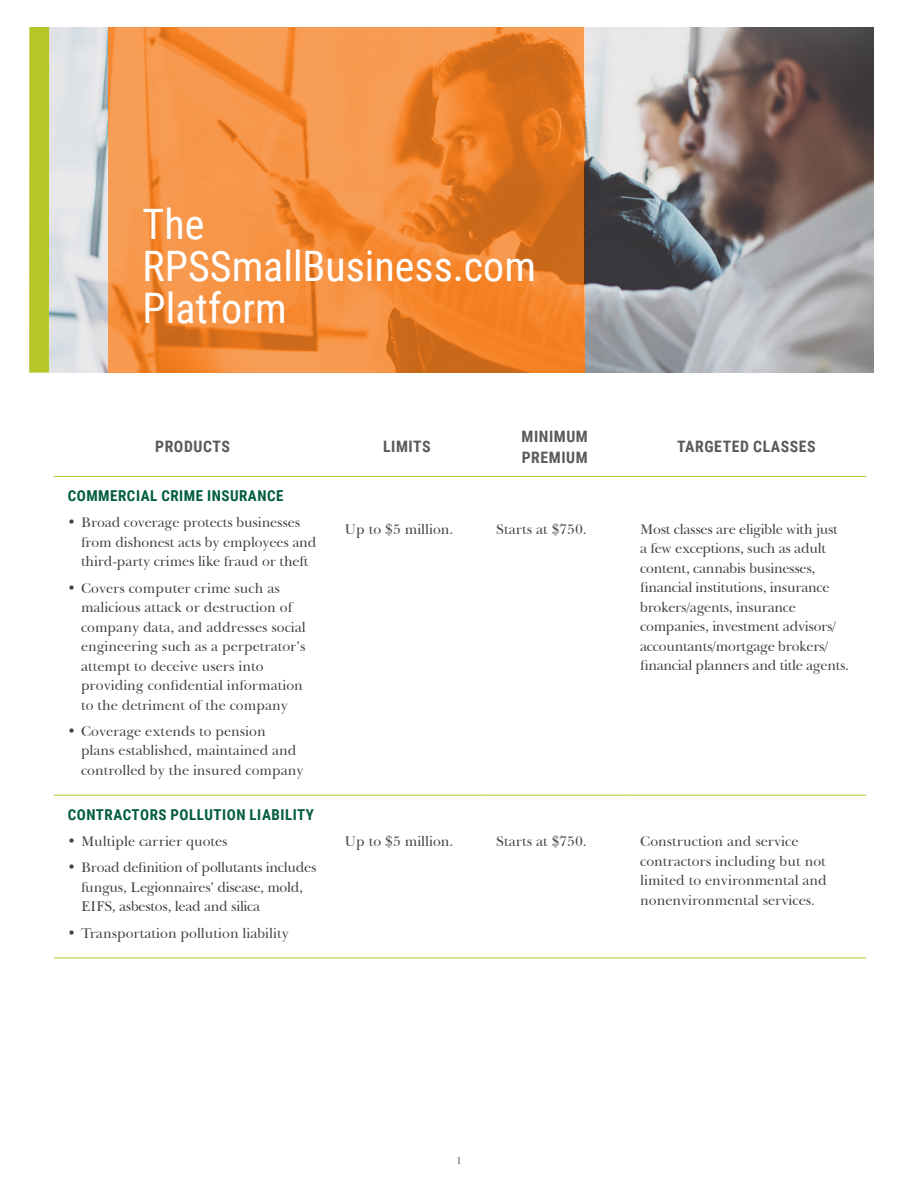
<style>
.page{position:relative;width:918px;height:1188px;background:#fff}
.page>*{position:absolute;margin:0;border:0;box-sizing:border-box;transform-origin:0 0}
.t1{font:42px/42px "Roboto Condensed";color:#fff}
.table_subheader{font:700 15.75px/21px "Roboto Condensed";letter-spacing:.035em;color:#58595b}
.SubHeader_2{font:700 15px "Roboto Condensed";letter-spacing:.035em;color:#025d3d}
.Body_Text{font:14.25px/19.5px "Baskerville BT";color:#414142}
.Body_Text-2{font:14.25px/19.5px "Baskerville BT";letter-spacing:-.02em;color:#414142}
.Body{font:10.5px "Baskerville BT";color:#58595b}
</style>
<div class="page">
<img style="left:584px;top:27px;width:290px;height:346px">
<hr style="left:54px;top:476px;width:277px;height:1px;background:#b6c527">
<hr style="left:331px;top:476px;width:152px;height:1px;background:#b6c527">
<hr style="left:483px;top:476px;width:144px;height:1px;background:#b6c527">
<hr style="left:627px;top:476px;width:239px;height:1px;background:#b6c527">
<hr style="left:54px;top:795px;width:277px;height:1px;background:#b6c527">
<hr style="left:331px;top:795px;width:152px;height:1px;background:#b6c527">
<hr style="left:483px;top:795px;width:144px;height:1px;background:#b6c527">
<hr style="left:627px;top:795px;width:239px;height:1px;background:#b6c527">
<hr style="left:54px;top:958px;width:277px;height:1px;background:#b6c527">
<hr style="left:331px;top:958px;width:152px;height:1px;background:#b6c527">
<hr style="left:483px;top:958px;width:144px;height:1px;background:#b6c527">
<hr style="left:627px;top:958px;width:239px;height:1px;background:#b6c527">
<svg style="left:108px;top:27px;width:476px;height:346px;background:#ee8938"></svg>
<svg style="left:49px;top:27px;width:59px;height:346px;background:#d9dde1"></svg>
<div style="left:29px;top:27px;width:20px;height:346px;background:#b6c527"></div>
<p class="t1" style="left:143px;top:201px;width:395px">The<br>RPSSmallBusiness.com<br>Platform</p>
<p class="table_subheader" style="left:155px;top:436px;width:76px">PRODUCTS</p>
<p class="table_subheader" style="left:383px;top:436px;width:49px">LIMITS</p>
<p class="table_subheader" style="left:522px;top:425px;width:68px">MINIMUM<br>PREMIUM</p>
<p class="table_subheader" style="left:677px;top:436px;width:140px">TARGETED CLASSES</p>
<p class="SubHeader_2" style="left:68px;top:485px;width:217px">COMMERCIAL CRIME INSURANCE</p>
<p class="Body_Text" style="left:81px;top:513px;width:237px;text-indent:-14px">• Broad coverage protects businesses from dishonest acts by employees and third-party crimes like fraud or theft</p>
<p class="Body_Text" style="left:81px;top:578px;width:226px;text-indent:-14px">• Covers computer crime such as malicious attack or destruction of company data, and addresses social engineering such as a perpetrator’s attempt to deceive users into providing confidential information to the detriment of the company</p>
<p class="Body_Text" style="left:81px;top:721px;width:224px;text-indent:-14px">• Coverage extends to pension<br>plans established, maintained and controlled by the insured company</p>
<p class="Body_Text" style="left:345px;top:519px;width:110px">Up to $5 million.</p>
<p class="Body_Text" style="left:496px;top:519px;width:92px">Starts at $750.</p>
<p class="Body_Text-2" style="left:640px;top:519px;width:210px">Most classes are eligible with just<br>a few exceptions, such as adult content, cannabis businesses, financial institutions, insurance brokers/agents, insurance companies, investment advisors/ accountants/mortgage brokers/ financial planners and title agents.</p>
<p class="SubHeader_2" style="left:68px;top:804px;width:248px">CONTRACTORS POLLUTION LIABILITY</p>
<p class="Body_Text" style="left:68px;top:832px;width:162px">• Multiple carrier quotes</p>
<p class="Body_Text-2" style="left:81px;top:858px;width:237px;text-indent:-14px">• Broad definition of pollutants includes fungus, Legionnaires’ disease, mold,<br>EIFS, asbestos, lead and silica</p>
<p class="Body_Text" style="left:68px;top:923px;width:223px">• Transportation pollution liability</p>
<p class="Body_Text" style="left:345px;top:832px;width:110px">Up to $5 million.</p>
<p class="Body_Text" style="left:496px;top:832px;width:92px">Starts at $750.</p>
<p class="Body_Text" style="left:640px;top:832px;width:188px">Construction and service contractors including but not limited to environmental and nonenvironmental services.</p>
<p class="Body" style="left:456px;top:1154px;width:7px">1</p>
</div>
